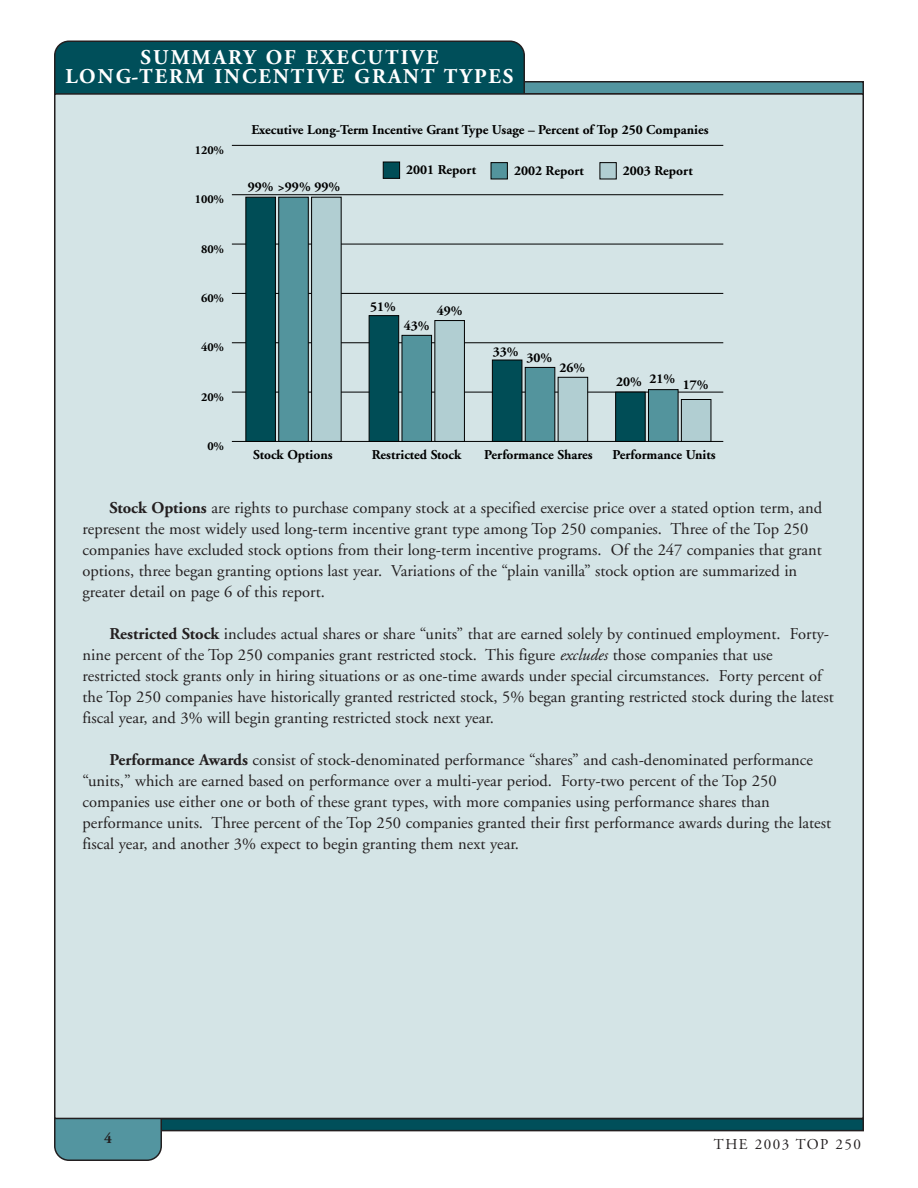
<style>
.page{position:relative;width:918px;height:1188px;background:#fff}
.page>*{position:absolute;margin:0;border:0;box-sizing:border-box;transform-origin:0 0}
.t1{font:700 21px/19.5px "Adobe Garamond";letter-spacing:.1em;color:#fff;text-align:center}
.t2{font:16.5px/21px "Adobe Garamond";color:#231f20}
.t3{font:15px "Adobe Garamond";letter-spacing:.1em;color:#231f20}
.t4{font:700 15px "Adobe Garamond";color:#231f20}
.t5{font:700 13.5px "Adobe Garamond";color:#000}
.t6{font:700 12.15px "Adobe Garamond";color:#000}
.s1{font-weight:700}
.s2{font-style:italic}
</style>
<div class="page">
<div style="left:55px;top:82px;width:808px;height:12px;background:#5395a0"></div>
<div style="left:54px;top:81px;width:810px;height:13px;border:2px solid #231f20"></div>
<div style="left:54px;top:40px;width:471px;height:53px;background:#004f5a"></div>
<div style="left:55px;top:1119px;width:808px;height:12px;background:#004f5a"></div>
<div style="left:54px;top:1118px;width:810px;height:13px;border:2px solid #231f20"></div>
<svg style="left:54px;top:1119px;width:108px;height:42px;background:#538f99"></svg>
<div style="left:55px;top:94px;width:808px;height:1024px;background:#d4e4e6"></div>
<hr style="left:232px;top:441px;width:491px;height:1px;background:#000">
<hr style="left:232px;top:392px;width:491px;height:1px;background:#000">
<hr style="left:232px;top:342px;width:491px;height:1px;background:#000">
<hr style="left:232px;top:293px;width:491px;height:1px;background:#000">
<hr style="left:232px;top:244px;width:491px;height:1px;background:#000">
<hr style="left:232px;top:194px;width:491px;height:1px;background:#000">
<hr style="left:232px;top:145px;width:491px;height:1px;background:#000">
<div style="left:311px;top:197px;width:31px;height:245px;background:#b1ced2;border:1px solid #000"></div>
<div style="left:435px;top:320px;width:30px;height:122px;background:#b1ced2;border:1px solid #000"></div>
<div style="left:558px;top:377px;width:30px;height:65px;background:#b1ced2;border:1px solid #000"></div>
<div style="left:681px;top:399px;width:30px;height:43px;background:#b1ced2;border:1px solid #000"></div>
<div style="left:278px;top:197px;width:31px;height:245px;background:#53949d;border:1px solid #000"></div>
<div style="left:402px;top:335px;width:30px;height:107px;background:#53949d;border:1px solid #000"></div>
<div style="left:525px;top:367px;width:30px;height:75px;background:#53949d;border:1px solid #000"></div>
<div style="left:648px;top:389px;width:30px;height:53px;background:#53949d;border:1px solid #000"></div>
<div style="left:246px;top:197px;width:30px;height:245px;background:#004d56;border:1px solid #000"></div>
<div style="left:369px;top:315px;width:30px;height:127px;background:#004d56;border:1px solid #000"></div>
<div style="left:492px;top:360px;width:30px;height:82px;background:#004d56;border:1px solid #000"></div>
<div style="left:615px;top:392px;width:31px;height:50px;background:#004d56;border:1px solid #000"></div>
<div style="left:383px;top:162px;width:17px;height:17px;background:#004d56;border:1px solid #000"></div>
<div style="left:491px;top:162px;width:17px;height:17px;background:#53949d;border:1px solid #000"></div>
<div style="left:600px;top:162px;width:17px;height:17px;background:#b1ced2;border:1px solid #000"></div>
<p class="t1" style="left:66px;top:50px;width:449px">SUMMARY OF EXECUTIVE<br>LONG-TERM INCENTIVE GRANT TYPES</p>
<p class="t6" style="left:195px;top:145px;width:31px">120%</p>
<p class="t6" style="left:195px;top:195px;width:31px">100%</p>
<p class="t6" style="left:201px;top:244px;width:25px">80%</p>
<p class="t6" style="left:201px;top:293px;width:25px">60%</p>
<p class="t6" style="left:201px;top:343px;width:25px">40%</p>
<p class="t6" style="left:201px;top:392px;width:25px">20%</p>
<p class="t6" style="left:207px;top:441px;width:18px">0%</p>
<p class="t5" style="left:251px;top:124px;width:459px">Executive Long-Term Incentive Grant Type Usage – Percent of Top 250 Companies</p>
<p class="t5" style="left:248px;top:181px;width:94px">99% &gt;99% 99%</p>
<p class="t5" style="left:406px;top:165px;width:71px">2001 Report</p>
<p class="t5" style="left:514px;top:165px;width:71px">2002 Report</p>
<p class="t5" style="left:623px;top:165px;width:71px">2003 Report</p>
<p class="t5" style="left:370px;top:301px;width:27px">51%</p>
<p class="t5" style="left:437px;top:306px;width:27px">49%</p>
<p class="t5" style="left:404px;top:320px;width:27px">43%</p>
<p class="t5" style="left:493px;top:346px;width:27px">33%</p>
<p class="t5" style="left:526px;top:352px;width:27px">30%</p>
<p class="t5" style="left:560px;top:362px;width:27px">26%</p>
<p class="t5" style="left:616px;top:376px;width:94px">20% 21% 17%</p>
<p class="t5" style="left:253px;top:449px;width:81px">Stock Options</p>
<p class="t5" style="left:372px;top:449px;width:91px">Restricted Stock</p>
<p class="t5" style="left:484px;top:449px;width:110px">Performance Shares</p>
<p class="t5" style="left:613px;top:449px;width:105px">Performance Units</p>
<p class="t2" style="left:82px;top:499px;width:741px;text-indent:27px"><span class="s1">Stock Options</span> are rights to purchase company stock at a specified exercise price over a stated option term, and represent the most widely used long-term incentive grant type among Top 250 companies. Three of the Top 250 companies have excluded stock options from their long-term incentive programs. Of the 247 companies that grant options, three began granting options last year. Variations of the “plain vanilla” stock option are summarized in greater detail on page 6 of this report.</p>
<p class="t2" style="left:83px;top:625px;width:753px;text-indent:27px"><span class="s1">Restricted Stock</span> includes actual shares or share “units” that are earned solely by continued employment. Forty&shy;nine percent of the Top 250 companies grant restricted stock. This figure <span class="s2">excludes</span> those companies that use restricted stock grants only in hiring situations or as one-time awards under special circumstances. Forty percent of the Top 250 companies have historically granted restricted stock, 5% began granting restricted stock during the latest fiscal year, and 3% will begin granting restricted stock next year.</p>
<p class="t2" style="left:83px;top:751px;width:750px;text-indent:27px"><span class="s1">Performance Awards</span> consist of stock-denominated performance “shares” and cash-denominated performance “units,” which are earned based on performance over a multi-year period. Forty-two percent of the Top 250 companies use either one or both of these grant types, with more companies using performance shares than performance units. Three percent of the Top 250 companies granted their first performance awards during the latest fiscal year, and another 3% expect to begin granting them next year.</p>
<p class="t4" style="left:104px;top:1133px;width:9px">4</p>
<p class="t3" style="left:714px;top:1138px;width:149px">THE 2003 TOP 250</p>
</div>
